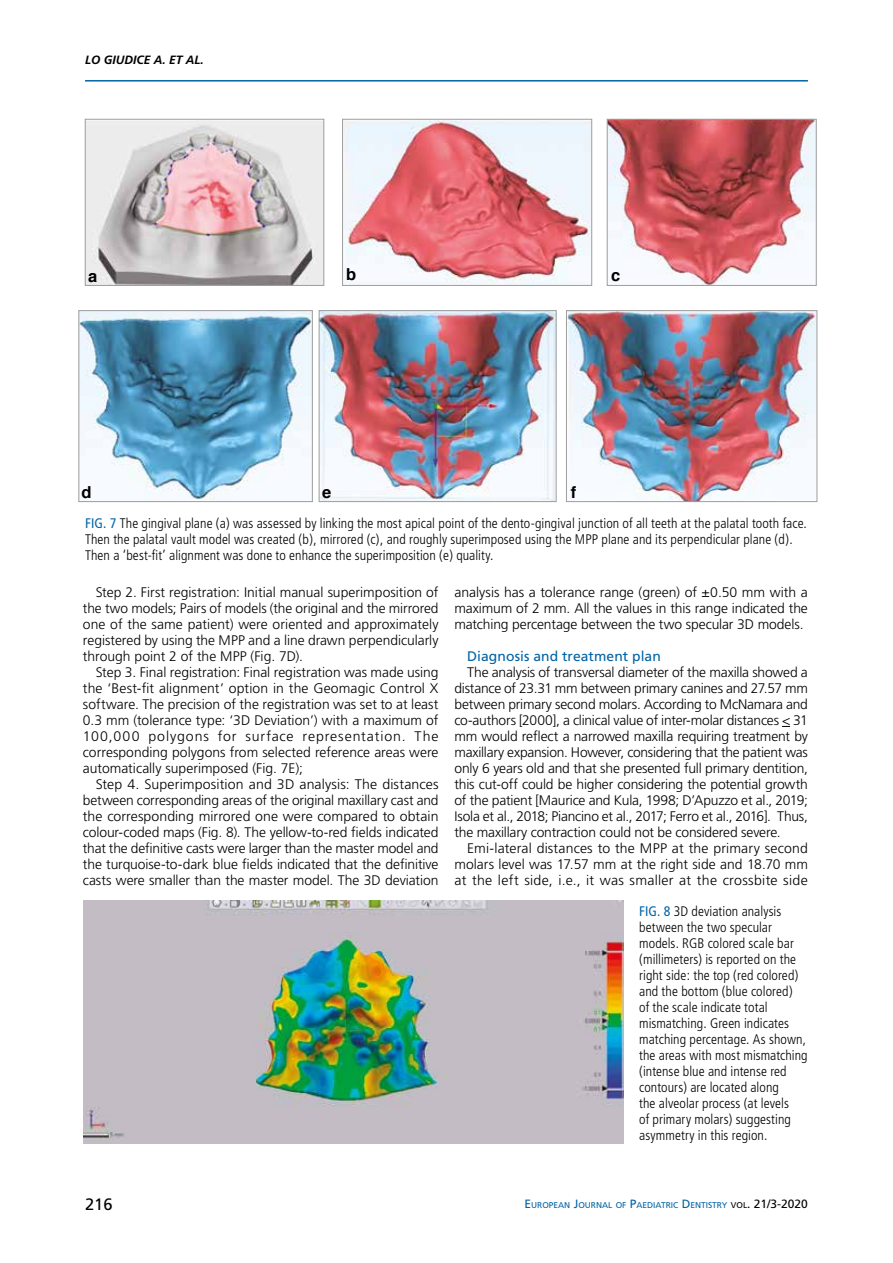
<style>
.page{position:relative;width:893px;height:1263px;background:#fff}
.page>*{position:absolute;margin:0;border:0;box-sizing:border-box;transform-origin:0 0}
.t1{font:700 16.5px "Helvetica";color:#000}
.t2{font:16.5px "Frutiger";color:#000}
.t3{font:300 13.8px/15.9px "Frutiger LT Std";letter-spacing:-.005em;color:#000;text-align:justify}
.t4{font:300 condensed 13.8px/15.9px "Frutiger";letter-spacing:.005em;color:#000}
.t5{font:13.8px "Frutiger LT Std";letter-spacing:.005em;color:#0063a5}
.t6{font:italic 700 12px "Frutiger";color:#000}
.t7{font:8.4px "Frutiger";color:#0063a5}
.s1{font-weight:400;color:#0063a5}
.s2{font-size:12px}
.s3{color:#000}
.s4{font-size:12px;color:#000}
</style>
<div class="page">
<hr style="left:85px;top:80px;width:723px;height:2px;background:#0063a5">
<img style="left:87px;top:121px;width:235px;height:163px">
<div style="left:85px;top:119px;width:239px;height:167px;border:1px solid #9d9d9c"></div>
<img style="left:84px;top:900px;width:539px;height:244px">
<img style="left:609px;top:121px;width:205px;height:163px">
<div style="left:607px;top:119px;width:209px;height:167px;border:1px solid #9d9d9c"></div>
<img style="left:81px;top:312px;width:230px;height:188px">
<div style="left:79px;top:310px;width:234px;height:192px;border:1px solid #9d9d9c"></div>
<img style="left:321px;top:312px;width:233px;height:188px">
<div style="left:319px;top:310px;width:237px;height:192px;border:1px solid #9d9d9c"></div>
<img style="left:568px;top:312px;width:247px;height:188px">
<div style="left:566px;top:310px;width:251px;height:192px;border:1px solid #9d9d9c"></div>
<img style="left:344px;top:121px;width:246px;height:163px">
<div style="left:342px;top:119px;width:250px;height:167px;border:1px solid #9d9d9c"></div>
<p class="t6" style="left:85px;top:53px;width:120px">LO GIUDICE A. ET AL.</p>
<p class="t1" style="left:88px;top:262px;width:11px">a</p>
<p class="t1" style="left:346px;top:261px;width:12px">b</p>
<p class="t1" style="left:611px;top:262px;width:11px">c</p>
<p class="t1" style="left:82px;top:479px;width:12px">d</p>
<p class="t1" style="left:322px;top:479px;width:11px">e</p>
<p class="t1" style="left:571px;top:479px;width:7px">f</p>
<p class="t4" style="left:85px;top:516px;width:723px"><span class="s1">FIG. 7</span> The gingival plane (a) was assessed by linking the most apical point of the dento-gingival junction of all teeth at the palatal tooth face.<br>Then the palatal vault model was created (b), mirrored (c), and roughly superimposed using the MPP plane and its perpendicular plane (d).<br>Then a ‘best-fit’ alignment was done to enhance the superimposition (e) quality.</p>
<p class="t3" style="left:83px;top:585px;width:357px;text-indent:13px">Step 2. First registration: Initial manual superimposition of the two models; Pairs of models (the original and the mirrored one of the same patient) were oriented and approximately registered by using the MPP and a line drawn perpendicularly through point 2 of the MPP (Fig. 7D).</p>
<p class="t3" style="left:83px;top:665px;width:357px;text-indent:13px">Step 3. Final registration: Final registration was made using the ‘Best-fit alignment’ option in the Geomagic Control X software. The precision of the registration was set to at least 0.3 mm (tolerance type: ‘3D Deviation’) with a maximum of 100,000 polygons for surface representation. The corresponding polygons from selected reference areas were automatically superimposed (Fig. 7E);</p>
<p class="t3" style="left:83px;top:776px;width:357px;text-indent:13px">Step 4. Superimposition and 3D analysis: The distances between corresponding areas of the original maxillary cast and the corresponding mirrored one were compared to obtain colour-coded maps (Fig. 8). The yellow-to-red fields indicated that the definitive casts were larger than the master model and the turquoise-to-dark blue fields indicated that the definitive casts were smaller than the master model. The 3D deviation</p>
<p class="t3" style="left:454px;top:585px;width:355px">analysis has a tolerance range (green) of ±0.50 mm with a maximum of 2 mm. All the values in this range indicated the matching percentage between the two specular 3D models.</p>
<p class="t5" style="left:467px;top:648px;width:195px">Diagnosis and treatment plan</p>
<p class="t3" style="left:454px;top:665px;width:355px;text-indent:13px">The analysis of transversal diameter of the maxilla showed a distance of 23.31 mm between primary canines and 27.57 mm between primary second molars. According to McNamara and co-authors [2000], a clinical value of inter-molar distances &lt; 31 mm would reflect a narrowed maxilla requiring treatment by maxillary expansion. However, considering that the patient was only 6 years old and that she presented full primary dentition, this cut-off could be higher considering the potential growth of the patient [Maurice and Kula, 1998; D’Apuzzo et al., 2019; Isola et al., 2018; Piancino et al., 2017; Ferro et al., 2016]. Thus, the maxillary contraction could not be considered severe.</p>
<p class="t3" style="left:454px;top:840px;width:355px;text-indent:13px">Emi-lateral distances to the MPP at the primary second molars level was 17.57 mm at the right side and 18.70 mm at the left side, i.e., it was smaller at the crossbite side</p>
<p class="t4" style="left:639px;top:904px;width:170px"><span class="s1">FIG. 8</span> 3D deviation analysis between the two specular models. RGB colored scale bar (millimeters) is reported on the right side: the top (red colored) and the bottom (blue colored)<br>of the scale indicate total mismatching. Green indicates matching percentage. As shown, the areas with most mismatching (intense blue and intense red contours) are located along<br>the alveolar process (at levels<br>of primary molars) suggesting asymmetry in this region.</p>
<p class="t2" style="left:85px;top:1194px;width:29px">216</p>
<p class="t7" style="left:524px;top:1200px;width:285px"><span class="s2">E</span>UROPEAN <span class="s2">J</span>OURNAL OF <span class="s2">P</span>AE DIATRIC <span class="s2">D</span> E NTISTRY <span class="s3">VOL</span><span class="s4">. 21/3-2020</span></p>
</div>
